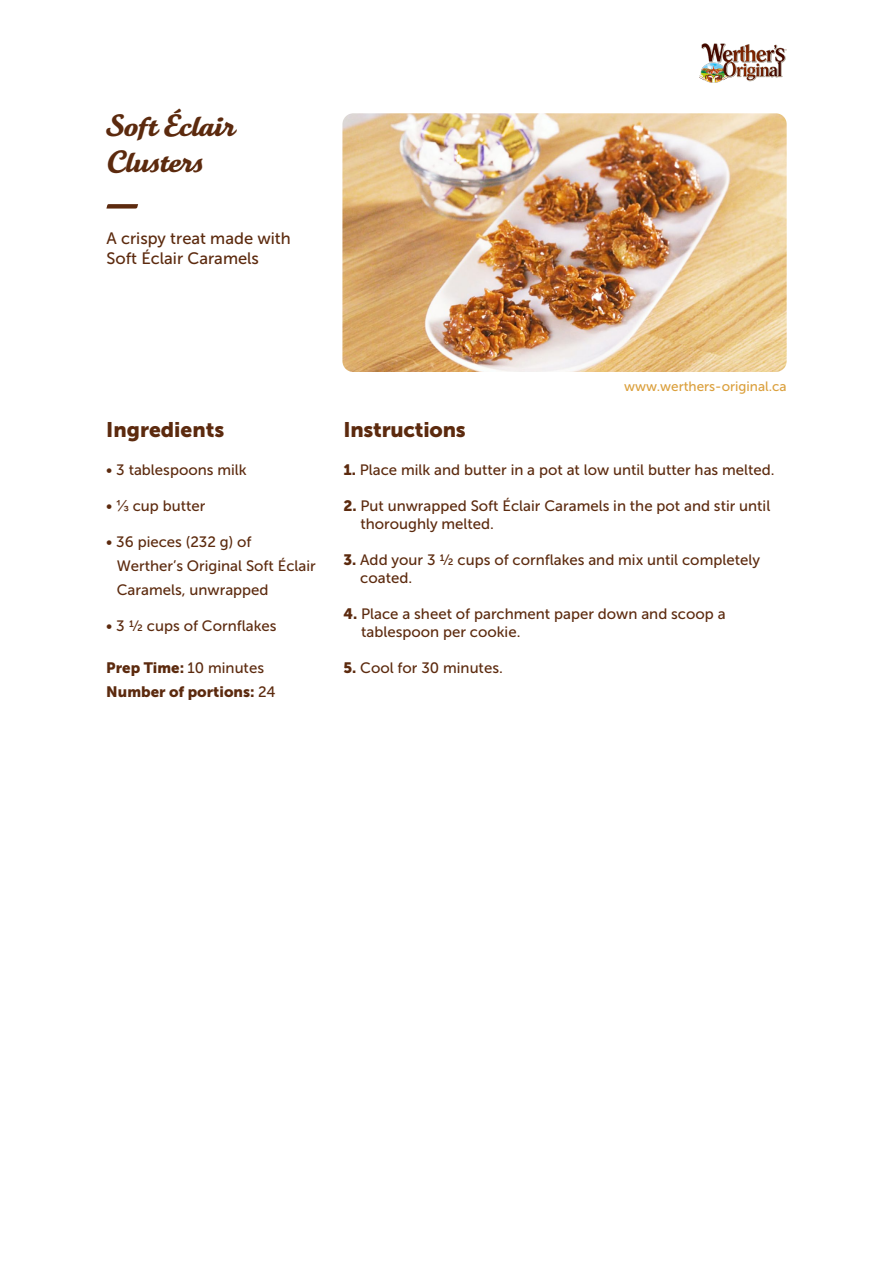
<style>
.page{position:relative;width:893px;height:1263px;background:#fff}
.page>*{position:absolute;margin:0;border:0;box-sizing:border-box;transform-origin:0 0}
.t1{font:30px/36px "Tartine Script Pro Bld";color:#5c2a0e}
.t2{font:21px "Museo Sans 900";letter-spacing:-.01em;color:#5c2a0e}
.t3{font:16.5px/19.8px "Museo Sans 500";color:#5c2a0e}
.t4{font:15px/18px "Museo Sans 500";color:#5c2a0e}
.t5{font:15px/24px "Museo Sans 900";color:#5c2a0e}
.t6{font:13.5px "Museo Sans 500";color:#dba03d}
.s1{font-family:"Arial"}
.s2{font-family:"Museo Sans 500"}
.s3{font-family:"Museo Sans 900"}
</style>
<div class="page">
<img style="left:699px;top:43px;width:88px;height:40px">
<svg style="left:106px;top:204px;width:32px;height:5px"></svg>
<img style="left:342px;top:113px;width:445px;height:259px">
<h1 class="t1" style="left:106px;top:108px;width:130px">Soft Éclair<br>Clusters</h1>
<p class="t3" style="left:106px;top:229px;width:186px">A crispy treat made with<br>Soft Éclair Caramels</p>
<h2 class="t2" style="left:106px;top:417px;width:120px">Ingredients</h2>
<p class="t4" style="left:106px;top:461px;width:142px">• 3 tablespoons milk</p>
<p class="t4" style="left:106px;top:497px;width:101px">• <span class="s1">⅓</span> cup butter</p>
<p class="t4" style="left:117px;top:530px;width:201px;line-height:24px;text-indent:-10px">• 36 pieces (232 g) of<br>Werther’s Original Soft Éclair<br>Caramels, unwrapped</p>
<p class="t4" style="left:106px;top:617px;width:172px">• 3 ½ cups of Cornflakes</p>
<p class="t5" style="left:106px;top:656px;width:171px">Prep Time: <span class="s2">10 minutes<br></span>Number of portions: <span class="s2">24</span></p>
<p class="t6" style="left:624px;top:379px;width:164px">www.werthers-original.ca</p>
<h2 class="t2" style="left:343px;top:417px;width:124px">Instructions</h2>
<p class="t4" style="left:343px;top:460px;width:433px"><span class="s3">1.</span> Place milk and butter in a pot at low until butter has melted.</p>
<p class="t4" style="left:360px;top:496px;width:411px;text-indent:-17px"><span class="s3">2.</span> Put unwrapped Soft Éclair Caramels in the pot and stir until thoroughly melted.</p>
<p class="t4" style="left:360px;top:550px;width:401px;text-indent:-17px"><span class="s3">3.</span> Add your 3 ½ cups of cornflakes and mix until completely coated.</p>
<p class="t4" style="left:361px;top:604px;width:366px;text-indent:-18px"><span class="s3">4.</span> Place a sheet of parchment paper down and scoop a tablespoon per cookie.</p>
<p class="t4" style="left:343px;top:658px;width:161px"><span class="s3">5.</span> Cool for 30 minutes.</p>
</div>
